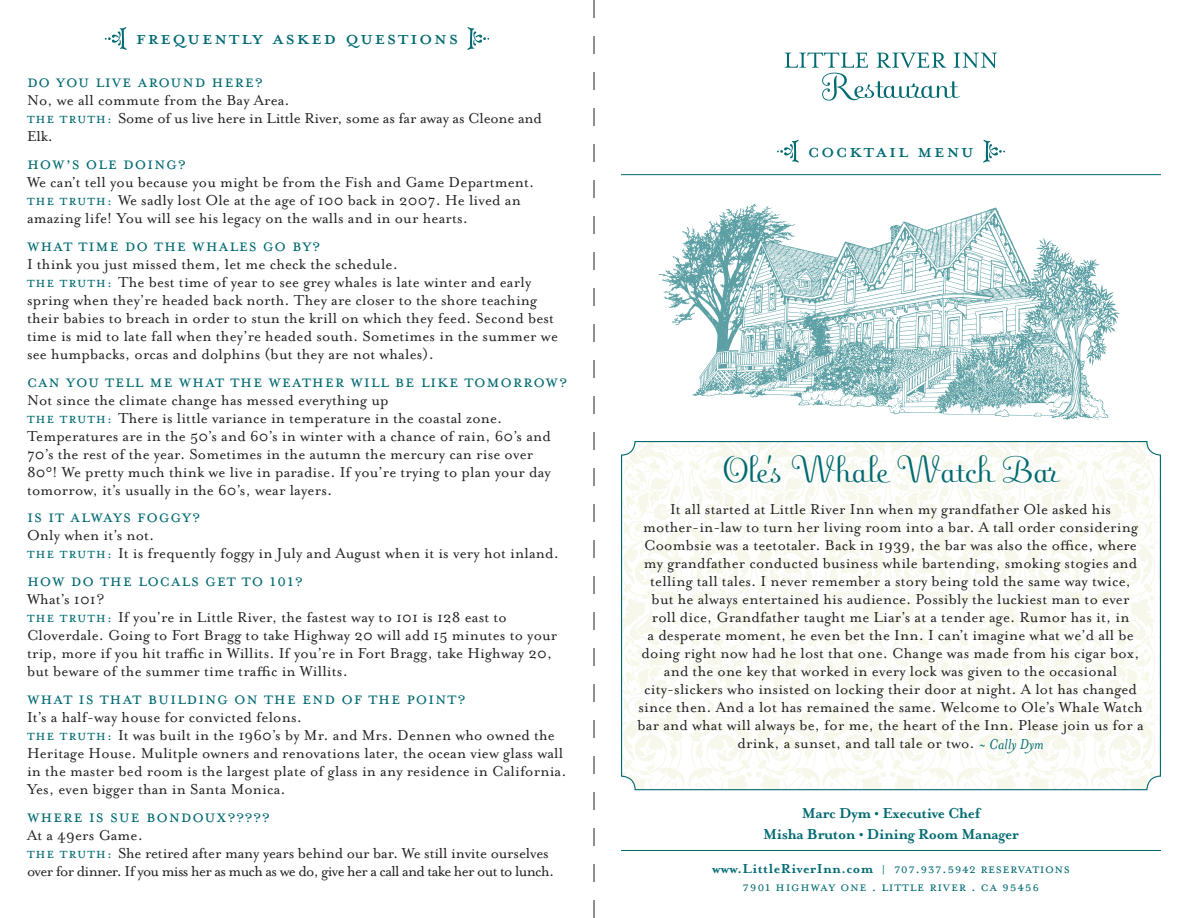
<style>
.page{position:relative;width:1188px;height:918px;background:#fff}
.page>*{position:absolute;margin:0;border:0;box-sizing:border-box;transform-origin:0 0}
.Section_Head{font:39px "Fling Com";letter-spacing:.01em;color:#006a71}
.t1{font:27px "Mrs Eaves All Petite Caps";letter-spacing:.05em;color:#006a71}
.question_header{font:19.5px "Mrs Eaves All Small Caps";letter-spacing:.04em;color:#006a71}
.Our_Story{font:16.5px/18px "Mrs Eaves Roman";letter-spacing:.01em;color:#231f20}
.Our_Story-2{font:16.5px/18px "Mrs Eaves Roman";letter-spacing:-.04em;color:#231f20}
.Our_Story-3{font:16.5px/18px "Mrs Eaves Roman";letter-spacing:-.01em;color:#231f20}
.t2{font:700 16.5px "Mrs Eaves";letter-spacing:-.02em;color:#006a71}
.t3{font:15px/18px "Mrs Eaves All Small Caps";letter-spacing:.05em;color:#006a71;text-align:center}
.s1{font-family:"Mrs Eaves All Small Caps";color:#006a71}
.s2{font-family:"Mrs Eaves";font-style:italic;color:#006a71}
.s3{font-family:"Mrs Eaves";font-weight:700}
</style>
<div class="page">
<img style="left:623px;top:443px;width:536px;height:345px">
<svg style="left:785px;top:53px;width:212px;height:48px"></svg>
<svg style="left:777px;top:140px;width:22px;height:23px"></svg>
<svg style="left:983px;top:140px;width:22px;height:23px"></svg>
<hr style="left:621px;top:174px;width:540px;height:1px;background:#006a71">
<img style="left:648px;top:203px;width:486px;height:244px">
<hr style="left:621px;top:850px;width:540px;height:1px;background:#006a71">
<svg style="left:105px;top:27px;width:22px;height:23px"></svg>
<svg style="left:467px;top:27px;width:22px;height:23px"></svg>
<svg style="left:594px;top:0;width:1px;height:918px"></svg>
<p class="t1" style="left:136px;top:26px;width:324px">frequently asked questions</p>
<p class="question_header" style="left:27px;top:74px;width:237px">Do you live around here?</p>
<p class="Our_Story" style="left:27px;top:92px;width:264px">No, we all commute from the Bay Area.</p>
<p class="Our_Story-3" style="left:27px;top:110px;width:516px"><span class="s1">The truth:</span> Some of us live here in Little River, some as far away as Cleone and<br>Elk.</p>
<p class="question_header" style="left:27px;top:156px;width:160px">How’s Ole doing?</p>
<p class="Our_Story" style="left:27px;top:173px;width:509px">We can’t tell you because you might be from the Fish and Game Department.</p>
<p class="Our_Story" style="left:27px;top:191px;width:495px"><span class="s1">The truth:</span> We sadly lost Ole at the age of 100 back in 2007. He lived an amazing life! You will see his legacy on the walls and in our hearts.</p>
<p class="question_header" style="left:27px;top:238px;width:295px">What time do the whales go by?</p>
<p class="Our_Story" style="left:27px;top:255px;width:372px">I think you just missed them, let me check the schedule.</p>
<p class="Our_Story" style="left:27px;top:273px;width:532px"><span class="s1">The truth:</span> The best time of year to see grey whales is late winter and early spring when they’re headed back north. They are closer to the shore teaching their babies to breach in order to stun the krill on which they feed. Second best time is mid to late fall when they’re headed south. Sometimes in the summer we see humpbacks, orcas and dolphins (but they are not whales).</p>
<p class="question_header" style="left:27px;top:373px;width:541px">Can you tell me what the weather will be like tomorrow?</p>
<p class="Our_Story" style="left:27px;top:391px;width:363px">Not since the climate change has messed everything up</p>
<p class="Our_Story" style="left:27px;top:409px;width:526px"><span class="s1">The truth:</span> There is little variance in temperature in the coastal zone.<br>Temperatures are in the 50’s and 60’s in winter with a chance of rain, 60’s and 70’s the rest of the year. Sometimes in the autumn the mercury can rise over 80°! We pretty much think we live in paradise. If you’re trying to plan your day tomorrow, it’s usually in the 60’s, wear layers.</p>
<p class="question_header" style="left:27px;top:509px;width:175px">Is it always foggy?</p>
<p class="Our_Story" style="left:27px;top:527px;width:129px">Only when it’s not.</p>
<p class="Our_Story" style="left:27px;top:545px;width:533px"><span class="s1">The truth:</span> It is frequently foggy in July and August when it is very hot inland.</p>
<p class="question_header" style="left:27px;top:573px;width:277px">How do the locals get to 101?</p>
<p class="Our_Story" style="left:27px;top:590px;width:79px">What’s 101?</p>
<p class="Our_Story" style="left:27px;top:608px;width:532px"><span class="s1">The truth:</span> If you’re in Little River, the fastest way to 101 is 128 east to Cloverdale. Going to Fort Bragg to take Highway 20 will add 15 minutes to your trip, more if you hit traffic in Willits. If you’re in Fort Bragg, take Highway 20, but beware of the summer time traffic in Willits.</p>
<p class="question_header" style="left:27px;top:691px;width:440px">What is that building on the end of the point?</p>
<p class="Our_Story" style="left:27px;top:708px;width:276px">It’s a half-way house for convicted felons.</p>
<p class="Our_Story" style="left:27px;top:726px;width:541px"><span class="s1">The truth:</span> It was built in the 1960’s by Mr. and Mrs. Dennen who owned the Heritage House. Mulitple owners and renovations later, the ocean view glass wall in the master bed room is the largest plate of glass in any residence in California.<br>Yes, even bigger than in Santa Monica.</p>
<p class="question_header" style="left:27px;top:808px;width:244px">Where is Sue Bondoux?????</p>
<p class="Our_Story" style="left:27px;top:826px;width:117px">At a 49ers Game.</p>
<p class="Our_Story-2" style="left:27px;top:844px;width:529px"><span class="s1">The truth:</span> She retired after many years behind our bar. We still invite ourselves over for dinner. If you miss her as much as we do, give her a call and take her out to lunch.</p>
<p class="t1" style="left:808px;top:138px;width:168px">cocktail menu</p>
<p class="Section_Head" style="left:722px;top:447px;width:336px">Ole’s Whale Watch Bar</p>
<p class="Our_Story" style="left:638px;top:500px;width:508px;text-align:center">It all started at Little River Inn when my grandfather Ole asked his mother-in-law to turn her living room into a bar. A tall order considering Coombsie was a teetotaler. Back in 1939, the bar was also the office, where my grandfather conducted business while bartending, smoking stogies and telling tall tales. I never remember a story being told the same way twice, but he always entertained his audience. Possibly the luckiest man to ever roll dice, Grandfather taught me Liar’s at a tender age. Rumor has it, in<br>a desperate moment, he even bet the Inn. I can’t imagine what we’d all be doing right now had he lost that one. Change was made from his cigar box, and the one key that worked in every lock was given to the occasional city-slickers who insisted on locking their door at night. A lot has changed since then. And a lot has remained the same. Welcome to Ole’s Whale Watch bar and what will always be, for me, the heart of the Inn. Please join us for a drink, a sunset, and tall tale or two. <span class="s2">~ Cally Dym</span></p>
<p class="t2" style="left:802px;top:804px;width:180px">Marc Dym • Executive Chef</p>
<p class="t2" style="left:763px;top:825px;width:257px">Misha Bruton • Dining Room Manager</p>
<p class="t3" style="left:712px;top:861px;width:359px"><span class="s3">www.LittleRiverInn.com</span> | 707.937.5942 reservations<br>7901 Highway One . Little River . CA 95456</p>
</div>
